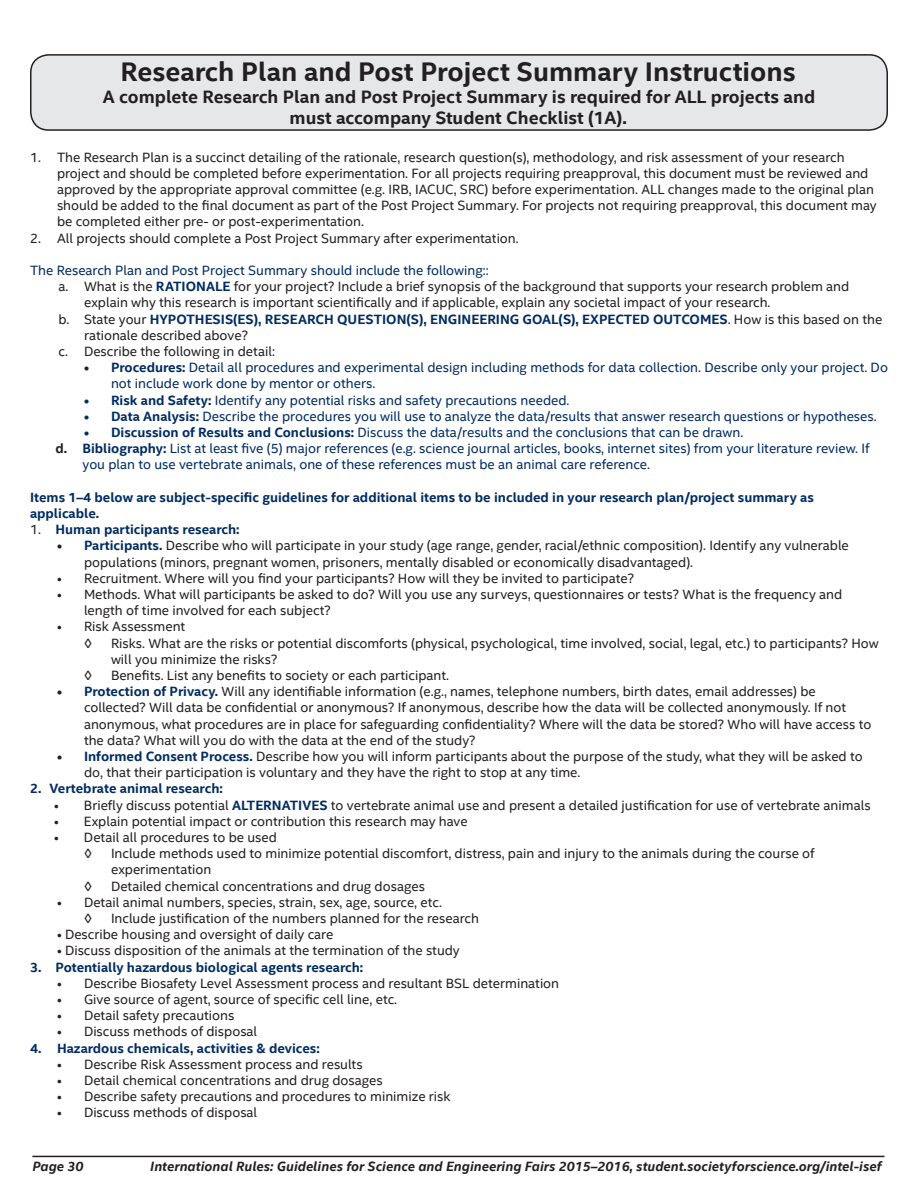
<style>
.page{position:relative;width:918px;height:1188px;background:#fff}
.page>*{position:absolute;margin:0;border:0;box-sizing:border-box;transform-origin:0 0}
.t1{font:700 27px "Intel Clear";color:#231f20}
.t2{font:700 18px/21.6px "Intel Clear";color:#231f20;text-align:center}
.rules-body_text{font:13.5px/16.2px "Intel Clear";color:#231f20}
.rules-body_text-2{font:13.5px/16.2px "Intel Clear";color:#002c62}
.rules-body_text-3{font:700 13.5px/16.2px "Intel Clear";color:#002c62}
.t3{font:italic 700 13.5px "Intel Clear";color:#231f20}
.s1{font-weight:700;color:#002c62}
.s2{font-weight:400;color:#231f20}
.s3{font-weight:700;color:#231f20}
.s4{font-weight:700}
</style>
<div class="page">
<hr style="left:32px;top:1156px;width:853px;height:1px;background:#231f20">
<div style="left:31px;top:55px;width:856px;height:75px;background:#e6e7e9;border-radius:18px"></div>
<div style="left:30px;top:54px;width:858px;height:77px;border:2px solid #231f20;border-radius:18px"></div>
<p class="t1" style="left:121px;top:55px;width:677px">Research Plan and Post Project Summary Instructions</p>
<p class="t2" style="left:103px;top:86px;width:714px">A complete Research Plan and Post Project Summary is required for ALL projects and must accompany Student Checklist (1A).</p>
<p class="rules-body_text" style="left:57px;top:149px;width:821px;text-indent:-27px">1. The Research Plan is a succinct detailing of the rationale, research question(s), methodology, and risk assessment of your research project and should be completed before experimentation. For all projects requiring preapproval, this document must be reviewed and approved by the appropriate approval committee (e.g. IRB, IACUC, SRC) before experimentation. ALL changes made to the original plan should be added to the final document as part of the Post Project Summary. For projects not requiring preapproval, this document may be completed either pre- or post-experimentation.</p>
<p class="rules-body_text" style="left:30px;top:230px;width:490px">2. All projects should complete a Post Project Summary after experimentation.</p>
<p class="rules-body_text-2" style="left:30px;top:262px;width:460px">The Research Plan and Post Project Summary should include the following::</p>
<p class="rules-body_text" style="left:84px;top:279px;width:767px;text-indent:-26px">a. What is the <span class="s1">RATIONALE</span> for your project? Include a brief synopsis of the background that supports your research problem and explain why this research is important scientifically and if applicable, explain any societal impact of your research.</p>
<p class="rules-body_text-3" style="left:84px;top:311px;width:800px;text-indent:-26px"><span class="s2">b. State your</span> HYPOTHESIS(ES), RESEARCH QUESTION(S), ENGINEERING GOAL(S), EXPECTED OUTCOMES<span class="s2">. How is this based on the rationale described above?</span></p>
<p class="rules-body_text" style="left:58px;top:343px;width:218px">c. Describe the following in detail:</p>
<p class="rules-body_text-2" style="left:111px;top:360px;width:778px;text-indent:-27px"><span class="s3">•</span> <span class="s4">Procedures:</span> Detail all procedures and experimental design including methods for data collection. Describe only your project. Do not include work done by mentor or others.</p>
<p class="rules-body_text-2" style="left:84px;top:392px;width:487px"><span class="s4">• Risk and Safety:</span> Identify any potential risks and safety precautions needed.</p>
<p class="rules-body_text-2" style="left:84px;top:408px;width:794px"><span class="s4">• Data Analysis:</span> Describe the procedures you will use to analyze the data/results that answer research questions or hypotheses.</p>
<p class="rules-body_text-2" style="left:84px;top:424px;width:661px"><span class="s4">• Discussion of Results and Conclusions:</span> Discuss the data/results and the conclusions that can be drawn.</p>
<p class="rules-body_text-2" style="left:82px;top:441px;width:789px;text-indent:-27px"><span class="s3">d.</span> <span class="s4">Bibliography:</span> List at least five (5) major references (e.g. science journal articles, books, internet sites) from your literature review. If you plan to use vertebrate animals, one of these references must be an animal care reference.</p>
<p class="rules-body_text-3" style="left:30px;top:489px;width:785px">Items 1–4 below are subject-specific guidelines for additional items to be included in your research plan/project summary as applicable.</p>
<p class="rules-body_text-3" style="left:30px;top:522px;width:211px"><span class="s2">1.</span> Human participants research:</p>
<p class="rules-body_text" style="left:84px;top:538px;width:766px;text-indent:-27px"><span class="s4">•</span> <span class="s1">Participants.</span> Describe who will participate in your study (age range, gender, racial/ethnic composition). Identify any vulnerable populations (minors, pregnant women, prisoners, mentally disabled or economically disadvantaged).</p>
<p class="rules-body_text" style="left:57px;top:570px;width:579px">• Recruitment. Where will you find your participants? How will they be invited to participate?</p>
<p class="rules-body_text" style="left:84px;top:586px;width:760px;text-indent:-27px">• Methods. What will participants be asked to do? Will you use any surveys, questionnaires or tests? What is the frequency and length of time involved for each subject?</p>
<p class="rules-body_text" style="left:57px;top:619px;width:130px">• Risk Assessment</p>
<p class="rules-body_text" style="left:84px;top:635px;width:10px">◊</p>
<p class="rules-body_text" style="left:111px;top:635px;width:769px">Risks. What are the risks or potential discomforts (physical, psychological, time involved, social, legal, etc.) to participants? How will you minimize the risks?</p>
<p class="rules-body_text" style="left:84px;top:667px;width:10px">◊</p>
<p class="rules-body_text" style="left:111px;top:667px;width:339px">Benefits. List any benefits to society or each participant.</p>
<p class="rules-body_text" style="left:84px;top:684px;width:789px;text-indent:-27px"><span class="s4">•</span> <span class="s1">Protection of Privacy.</span> Will any identifiable information (e.g., names, telephone numbers, birth dates, email addresses) be collected? Will data be confidential or anonymous? If anonymous, describe how the data will be collected anonymously. If not anonymous, what procedures are in place for safeguarding confidentiality? Where will the data be stored? Who will have access to the data? What will you do with the data at the end of the study?</p>
<p class="rules-body_text" style="left:84px;top:748px;width:780px;text-indent:-27px"><span class="s4">•</span> <span class="s1">Informed Consent Process.</span> Describe how you will inform participants about the purpose of the study, what they will be asked to do, that their participation is voluntary and they have the right to stop at any time.</p>
<p class="rules-body_text-3" style="left:30px;top:781px;width:194px">2. Vertebrate animal research:</p>
<p class="rules-body_text" style="left:54px;top:797px;width:818px">• Briefly discuss potential <span class="s1">ALTERNATIVES</span> to vertebrate animal use and present a detailed justification for use of vertebrate animals</p>
<p class="rules-body_text" style="left:54px;top:813px;width:415px">• Explain potential impact or contribution this research may have</p>
<p class="rules-body_text" style="left:54px;top:829px;width:224px">• Detail all procedures to be used</p>
<p class="rules-body_text" style="left:84px;top:846px;width:10px">◊</p>
<p class="rules-body_text" style="left:111px;top:846px;width:705px">Include methods used to minimize potential discomfort, distress, pain and injury to the animals during the course of experimentation</p>
<p class="rules-body_text" style="left:84px;top:878px;width:10px">◊</p>
<p class="rules-body_text" style="left:111px;top:878px;width:316px">Detailed chemical concentrations and drug dosages</p>
<p class="rules-body_text" style="left:57px;top:894px;width:387px">• Detail animal numbers, species, strain, sex, age, source, etc.</p>
<p class="rules-body_text" style="left:84px;top:910px;width:10px">◊</p>
<p class="rules-body_text" style="left:111px;top:910px;width:370px">Include justification of the numbers planned for the research</p>
<p class="rules-body_text" style="left:57px;top:927px;width:278px">• Describe housing and oversight of daily care</p>
<p class="rules-body_text" style="left:57px;top:943px;width:404px">• Discuss disposition of the animals at the termination of the study</p>
<p class="rules-body_text-3" style="left:30px;top:959px;width:335px">3. Potentially hazardous biological agents research:</p>
<p class="rules-body_text" style="left:57px;top:975px;width:504px">• Describe Biosafety Level Assessment process and resultant BSL determination</p>
<p class="rules-body_text" style="left:57px;top:991px;width:342px">• Give source of agent, source of specific cell line, etc.</p>
<p class="rules-body_text" style="left:57px;top:1008px;width:179px">• Detail safety precautions</p>
<p class="rules-body_text" style="left:57px;top:1024px;width:202px">• Discuss methods of disposal</p>
<p class="rules-body_text-3" style="left:30px;top:1040px;width:291px">4. Hazardous chemicals, activities &amp; devices:</p>
<p class="rules-body_text" style="left:57px;top:1056px;width:307px">• Describe Risk Assessment process and results</p>
<p class="rules-body_text" style="left:57px;top:1072px;width:327px">• Detail chemical concentrations and drug dosages</p>
<p class="rules-body_text" style="left:57px;top:1089px;width:395px">• Describe safety precautions and procedures to minimize risk</p>
<p class="rules-body_text" style="left:57px;top:1105px;width:202px">• Discuss methods of disposal</p>
<p class="t3" style="left:32px;top:1158px;width:53px">Page 30</p>
<p class="t3" style="left:150px;top:1158px;width:733px">International Rules: Guidelines for Science and Engineering Fairs 2015–2016, student.societyforscience.org/intel-isef</p>
</div>
